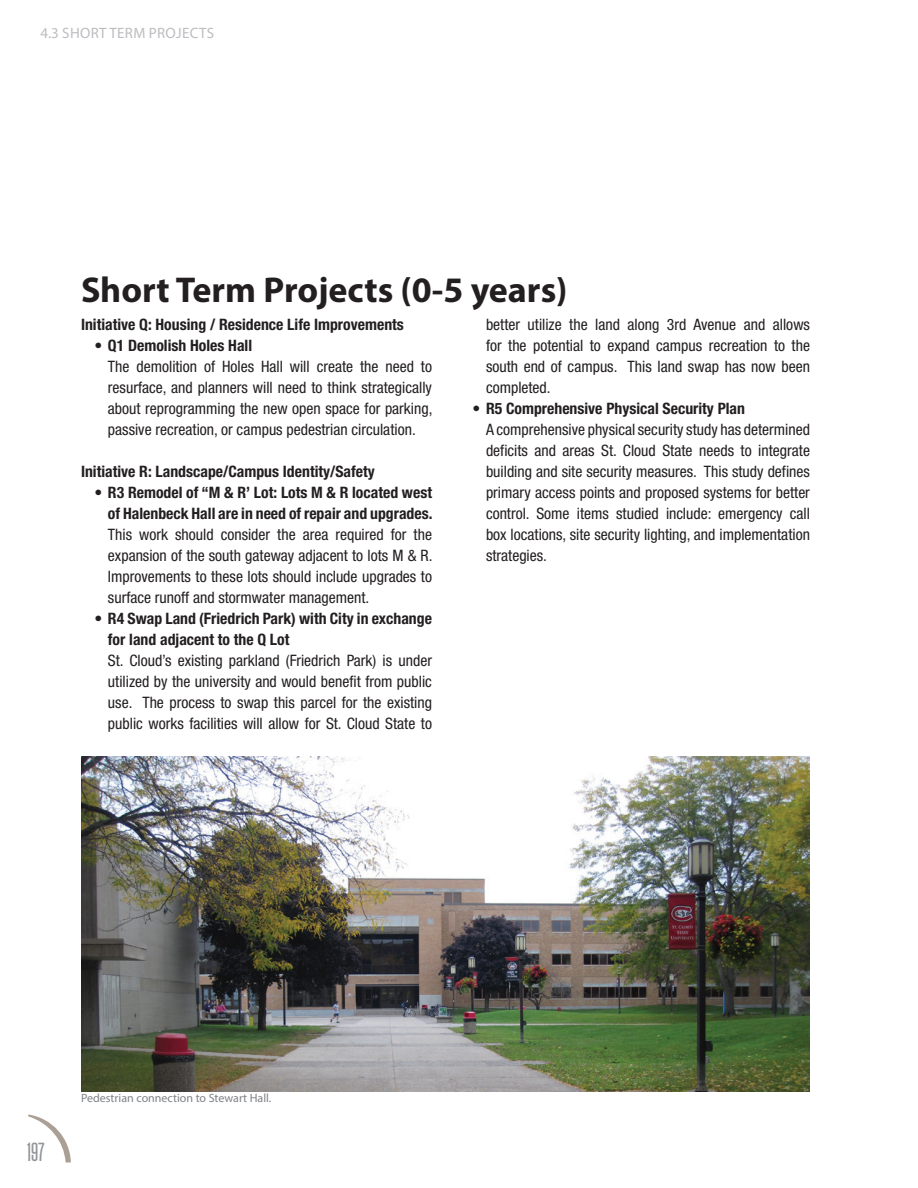
<style>
.page{position:relative;width:918px;height:1188px;background:#fff}
.page>*{position:absolute;margin:0;border:0;box-sizing:border-box;transform-origin:0 0}
.t1{font:700 36px "Myriad Pro";color:#231f20}
.t2{font:22.5px "Steelfish Rg";color:#939598}
.t3{font:condensed 15.75px/21px "Helvetica Neue LT Std";color:#231f20;text-align:justify}
.t4{font:700 condensed 15.75px/21px "Helvetica Neue LT Std";color:#231f20;text-align:right}
.t5{font:15px "Myriad Pro";letter-spacing:.02em;color:#bcbdc0}
.t6{font:12px "Myriad Pro";color:#808285}
</style>
<div class="page">
<svg style="left:28px;top:1114px;width:43px;height:49px"></svg>
<img style="left:81px;top:756px;width:729px;height:335px">
<p class="t5" style="left:40px;top:24px;width:175px">4.3 SHORT TERM PROJECTS</p>
<h1 class="t1" style="left:81px;top:267px;width:488px">Short Term Projects (0-5 years)</h1>
<p class="t4" style="left:81px;top:314px;width:324px">Initiative Q: Housing / Residence Life Improvements</p>
<p class="t4" style="left:94px;top:335px;width:159px">• Q1 Demolish Holes Hall</p>
<p class="t3" style="left:108px;top:356px;width:326px">The demolition of Holes Hall will create the need to resurface, and planners will need to think strategically about reprogramming the new open space for parking, passive recreation, or campus pedestrian circulation.</p>
<p class="t4" style="left:81px;top:461px;width:295px">Initiative R: Landscape/Campus Identity/Safety</p>
<p class="t4" style="left:94px;top:482px;width:340px">• R3 Remodel of “M &amp; R’ Lot: Lots M &amp; R located west of Halenbeck Hall are in need of repair and upgrades.</p>
<p class="t3" style="left:108px;top:524px;width:326px">This work should consider the area required for the expansion of the south gateway adjacent to lots M &amp; R.<br>Improvements to these lots should include upgrades to surface runoff and stormwater management.</p>
<p class="t4" style="left:108px;top:607px;width:325px;text-align:left;text-indent:-13px">• R4 Swap Land (Friedrich Park) with City in exchange for land adjacent to the Q Lot</p>
<p class="t3" style="left:108px;top:650px;width:326px">St. Cloud’s existing parkland (Friedrich Park) is under utilized by the university and would benefit from public use. The process to swap this parcel for the existing public works facilities will allow for St. Cloud State to</p>
<p class="t3" style="left:486px;top:314px;width:326px">better utilize the land along 3rd Avenue and allows for the potential to expand campus recreation to the south end of campus. This land swap has now been completed.</p>
<p class="t4" style="left:473px;top:398px;width:274px">• R5 Comprehensive Physical Security Plan</p>
<p class="t3" style="left:486px;top:419px;width:326px">A comprehensive physical security study has determined deficits and areas St. Cloud State needs to integrate building and site security measures. This study defines primary access points and proposed systems for better control. Some items studied include: emergency call box locations, site security lighting, and implementation strategies.</p>
<h2 class="t2" style="left:27px;top:1138px;width:19px">197</h2>
<p class="t6" style="left:81px;top:1090px;width:192px">Pedestrian connection to Stewart Hall.</p>
</div>
